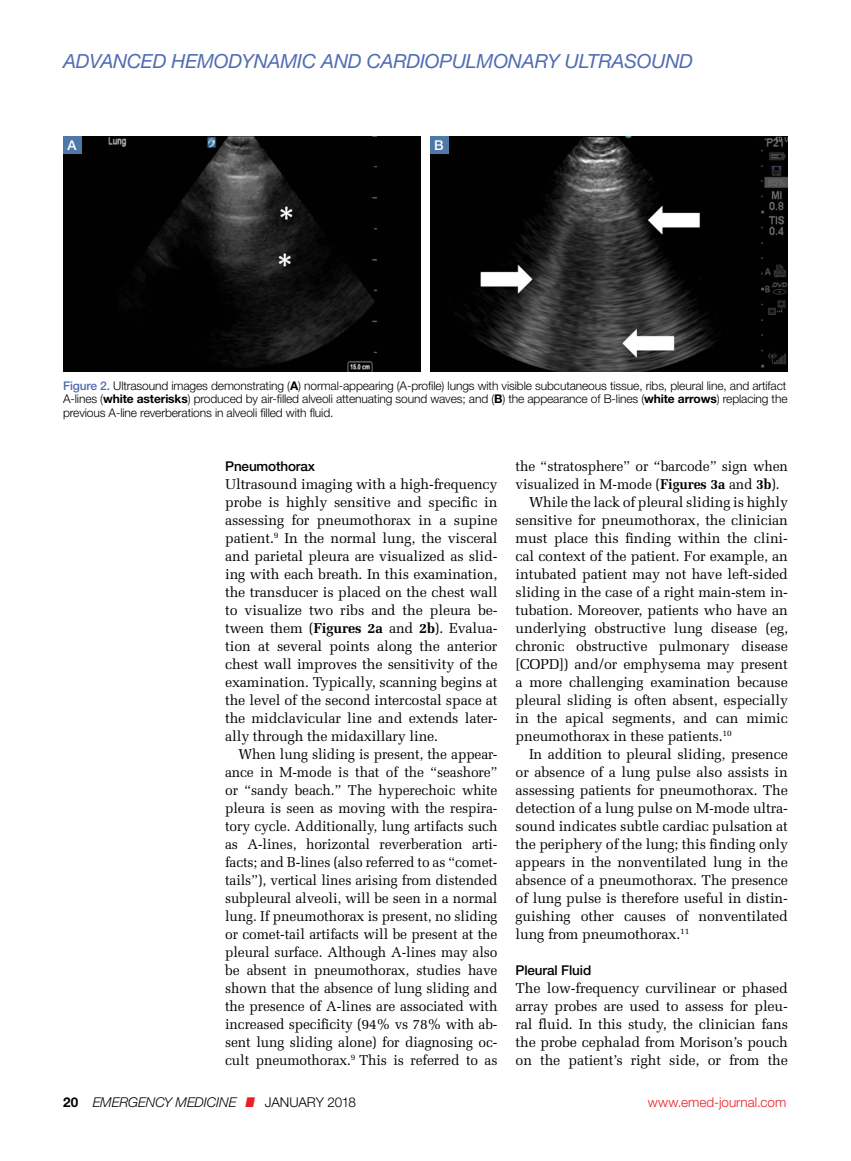
<style>
.page{position:relative;width:851px;height:1161px;background:#fff}
.page>*{position:absolute;margin:0;border:0;box-sizing:border-box;transform-origin:0 0}
.t1{font:italic 19.5px "Helvetica Neue LT Std";letter-spacing:-.01em;color:#516cb3}
.t2{font:14.25px/18px "Melior LT Std";letter-spacing:-.01em;color:#000;text-align:justify}
.t3{font:italic 300 13.5px "Helvetica Neue LT Std";letter-spacing:-.005em;color:#000}
.t4{font:500 13.5px "Helvetica Neue LT Std";letter-spacing:-.01em;color:#000}
.t5{font:300 13.5px "Helvetica Neue LT Std";color:#ed1d24}
.t6{font:500 13.5px "Helvetica Neue LT Std";color:#fff}
.t7{font:300 12px/13.5px "Helvetica Neue LT Std";letter-spacing:-.01em;color:#000;text-align:justify}
.s1{font-weight:500;color:#516cb3}
.s2{font-weight:700}
.s3{font-weight:700;font-style:normal}
.s4{font-weight:900;color:#ed1d24}
.s5{font-style:normal}
</style>
<div class="page">
<img style="left:63px;top:136px;width:358px;height:236px">
<img style="left:430px;top:136px;width:358px;height:236px">
<div style="left:63px;top:136px;width:18px;height:18px;background:#4f78a8"></div>
<div style="left:430px;top:136px;width:18px;height:18px;background:#4f78a8"></div>
<h1 class="t1" style="left:63px;top:49px;width:631px">ADVANCED HEMODYNAMIC AND CARDIOPULMONARY ULTRASOUND</h1>
<p class="t6" style="left:67px;top:137px;width:11px">A</p>
<p class="t6" style="left:434px;top:137px;width:11px">B</p>
<p class="t7" style="left:63px;top:378px;width:726px"><span class="s1">Figure 2.</span> Ultrasound images demonstrating (<span class="s2">A</span>) normal-appearing (A-profile) lungs with visible subcutaneous tissue, ribs, pleural line, and artifact A-lines (<span class="s2">white asterisks</span>) produced by air-filled alveoli attenuating sound waves; and (<span class="s2">B</span>) the appearance of B-lines (<span class="s2">white arrows</span>) replacing the previous A-line reverberations in alveoli filled with fluid.</p>
<p class="t4" style="left:225px;top:458px;width:92px">Pneumothorax</p>
<p class="t2" style="left:225px;top:475px;width:274px">Ultrasound imaging with a high-frequency probe is highly sensitive and specific in assessing for pneumothorax in a supine patient.<sup>9</sup> In the normal lung, the visceral and parietal pleura are visualized as slid&shy;ing with each breath. In this examination, the transducer is placed on the chest wall to visualize two ribs and the pleura be&shy;tween them (<span class="s2">Figures 2a</span> and <span class="s2">2b</span>). Evalua&shy;tion at several points along the anterior chest wall improves the sensitivity of the examination. Typically, scanning begins at the level of the second intercostal space at the midclavicular line and extends later&shy;ally through the midaxillary line.</p>
<p class="t2" style="left:225px;top:745px;width:274px;text-indent:14px">When lung sliding is present, the appear&shy;ance in M-mode is that of the “seashore” or “sandy beach.” The hyperechoic white pleura is seen as moving with the respira&shy;tory cycle. Additionally, lung artifacts such as A-lines, horizontal reverberation arti&shy;facts; and B-lines (also referred to as “comet&shy;tails”), vertical lines arising from distended subpleural alveoli, will be seen in a normal lung. If pneumothorax is present, no sliding or comet-tail artifacts will be present at the pleural surface. Although A-lines may also be absent in pneumothorax, studies have shown that the absence of lung sliding and the presence of A-lines are associated with increased specificity (94% vs 78% with ab&shy;sent lung sliding alone) for diagnosing oc&shy;cult pneumothorax.<sup>9</sup> This is referred to as</p>
<p class="t2" style="left:515px;top:457px;width:274px">the “stratosphere” or “barcode” sign when</p>
<p class="t2" style="left:515px;top:475px;width:265px">visualized in M-mode (<span class="s2">Figures 3a</span> and <span class="s2">3b</span>).</p>
<p class="t2" style="left:529px;top:493px;width:260px">While the lack of pleural sliding is highly</p>
<p class="t2" style="left:515px;top:511px;width:274px">sensitive for pneumothorax, the clinician</p>
<p class="t2" style="left:515px;top:529px;width:274px">must place this finding within the clini-</p>
<p class="t2" style="left:515px;top:547px;width:274px">cal context of the patient. For example, an</p>
<p class="t2" style="left:515px;top:565px;width:274px">intubated patient may not have left-sided</p>
<p class="t2" style="left:515px;top:583px;width:274px">sliding in the case of a right main-stem in-</p>
<p class="t2" style="left:515px;top:601px;width:274px">tubation. Moreover, patients who have an</p>
<p class="t2" style="left:515px;top:619px;width:274px">underlying obstructive lung disease (eg,</p>
<p class="t2" style="left:515px;top:637px;width:274px">chronic obstructive pulmonary disease</p>
<p class="t2" style="left:515px;top:655px;width:274px">[COPD]) and/or emphysema may present</p>
<p class="t2" style="left:515px;top:673px;width:274px">a more challenging examination because</p>
<p class="t2" style="left:515px;top:691px;width:274px">pleural sliding is often absent, especially</p>
<p class="t2" style="left:515px;top:709px;width:274px">in the apical segments, and can mimic</p>
<p class="t2" style="left:515px;top:727px;width:218px">pneumothorax in these patients.<sup>10</sup></p>
<p class="t2" style="left:529px;top:745px;width:260px">In addition to pleural sliding, presence</p>
<p class="t2" style="left:515px;top:763px;width:274px">or absence of a lung pulse also assists in</p>
<p class="t2" style="left:515px;top:781px;width:274px">assessing patients for pneumothorax. The</p>
<p class="t2" style="left:515px;top:799px;width:274px">detection of a lung pulse on M-mode ultra-</p>
<p class="t2" style="left:515px;top:817px;width:274px">sound indicates subtle cardiac pulsation at</p>
<p class="t2" style="left:515px;top:835px;width:274px">the periphery of the lung; this finding only</p>
<p class="t2" style="left:515px;top:853px;width:274px">appears in the nonventilated lung in the</p>
<p class="t2" style="left:515px;top:871px;width:274px">absence of a pneumothorax. The presence</p>
<p class="t2" style="left:515px;top:889px;width:274px">of lung pulse is therefore useful in distin-</p>
<p class="t2" style="left:515px;top:907px;width:274px">guishing other causes of nonventilated</p>
<p class="t2" style="left:515px;top:925px;width:175px">lung from pneumothorax.<sup>11</sup></p>
<p class="t4" style="left:515px;top:962px;width:77px">Pleural Fluid</p>
<p class="t2" style="left:515px;top:979px;width:274px">The low-frequency curvilinear or phased array probes are used to assess for pleu&shy;ral fluid. In this study, the clinician fans the probe cephalad from Morison’s pouch on the patient’s right side, or from the</p>
<p class="t3" style="left:63px;top:1094px;width:294px"><span class="s3">20</span> EMERGENCY MEDICINE <span class="s4">I</span> <span class="s5">JANUARY 2018</span></p>
<p class="t5" style="left:647px;top:1094px;width:140px">www.emed-journal.com</p>
</div>
